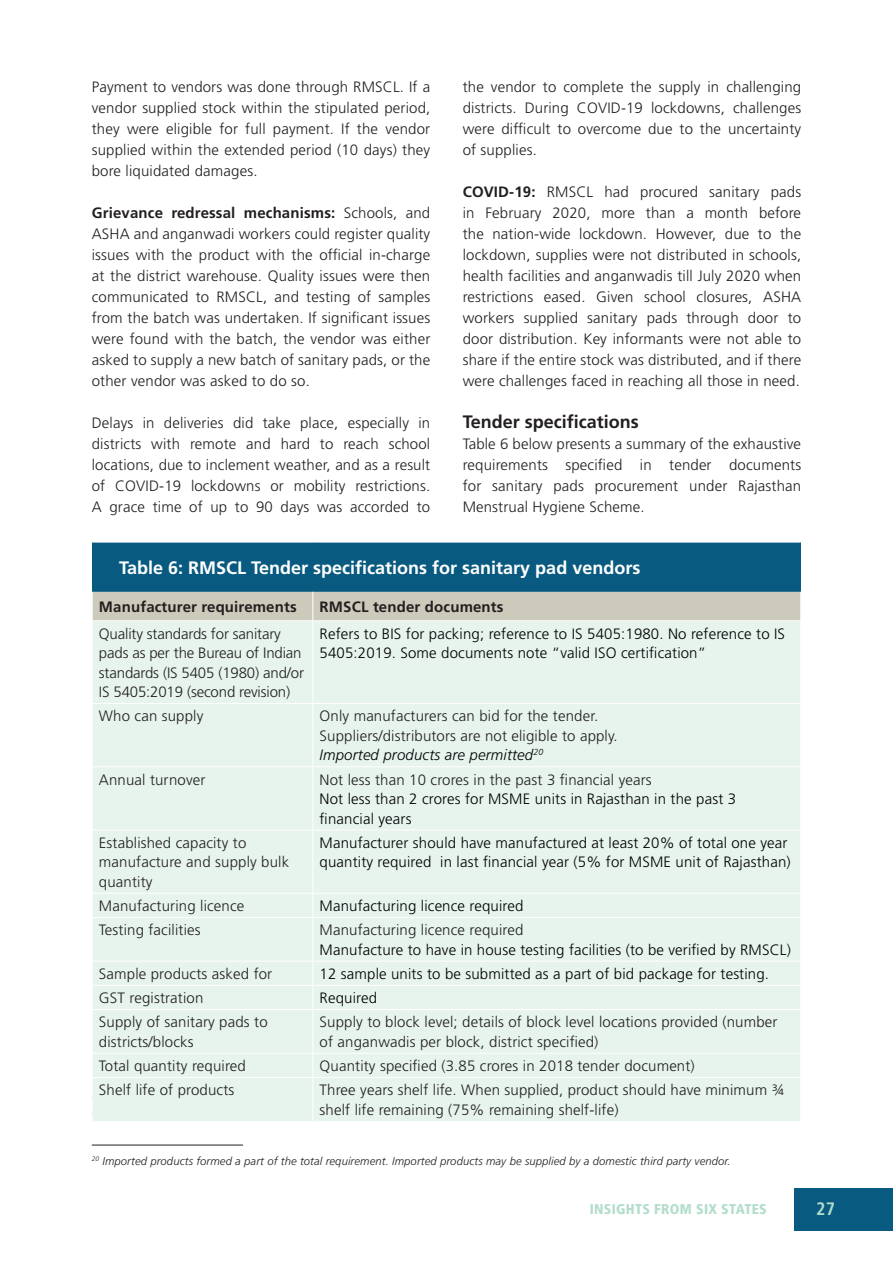
<style>
.page{position:relative;width:893px;height:1263px;background:#fff}
.page>*{position:absolute;margin:0;border:0;box-sizing:border-box;transform-origin:0 0}
.Table_Head{font:700 18px "Frutiger LT Std";color:#fff}
.SH_2{font:700 18px "Frutiger LT Std";color:#231f20}
.t1{font:700 condensed 18px "Frutiger LT Std";color:#b2ddca}
.body{font:300 15px/21px "Frutiger LT Std";letter-spacing:.01em;color:#231f20;text-align:justify}
.Table_text{font:300 15px/19.5px "Frutiger LT Std";letter-spacing:.01em;color:#231f20}
.Table_text-2{font:300 15px/19.5px "Frutiger LT Std";letter-spacing:.01em;color:#000}
.Table_text-3{font:300 15px/19.5px "Frutiger LT Std";letter-spacing:-.01em;color:#231f20}
.Table_text-4{font:700 15px "Frutiger LT Std";letter-spacing:.01em;color:#231f20}
.Table_text-5{font:italic 300 15px "Frutiger LT Std";letter-spacing:.01em;color:#000}
.t2{font:900 condensed 14.1px "Frutiger LT Std";letter-spacing:.02em;color:#b2ddca}
.Footnote{font:italic 300 11.25px "Frutiger LT Std";letter-spacing:.01em;color:#231f20}
.s1{font-weight:700}
</style>
<div class="page">
<div style="left:795px;top:1188px;width:98px;height:42px;background:#095a80"></div>
<hr style="left:92px;top:1145px;width:151px;height:1px;background:#231f20">
<div style="left:92px;top:542px;width:709px;height:50px;background:#095a80"></div>
<div style="left:93px;top:621px;width:707px;height:500px;background:#e6f4ed"></div>
<div style="left:92px;top:592px;width:709px;height:28px;background:#cccabb"></div>
<hr style="left:312px;top:621px;width:1px;height:82px;background:#fff">
<hr style="left:312px;top:704px;width:1px;height:62px;background:#fff">
<hr style="left:312px;top:767px;width:1px;height:63px;background:#fff">
<hr style="left:312px;top:830px;width:1px;height:63px;background:#fff">
<svg style="left:312px;top:894px;width:1px;height:23px"></svg>
<hr style="left:312px;top:918px;width:1px;height:43px;background:#fff">
<hr style="left:92px;top:542px;width:221px;height:1px;background:#fff">
<hr style="left:313px;top:542px;width:488px;height:1px;background:#fff">
<svg style="left:312px;top:962px;width:1px;height:47px"></svg>
<hr style="left:312px;top:1010px;width:1px;height:43px;background:#fff">
<svg style="left:312px;top:1054px;width:1px;height:23px"></svg>
<hr style="left:312px;top:1078px;width:1px;height:43px;background:#fff">
<hr style="left:92px;top:703px;width:221px;height:1px;background:#fff">
<hr style="left:313px;top:703px;width:488px;height:1px;background:#fff">
<hr style="left:92px;top:766px;width:221px;height:1px;background:#fff">
<hr style="left:313px;top:766px;width:488px;height:1px;background:#fff">
<hr style="left:92px;top:830px;width:221px;height:1px;background:#fff">
<hr style="left:313px;top:830px;width:488px;height:1px;background:#fff">
<hr style="left:92px;top:893px;width:221px;height:1px;background:#fff">
<hr style="left:313px;top:893px;width:488px;height:1px;background:#fff">
<hr style="left:92px;top:917px;width:221px;height:1px;background:#fff">
<hr style="left:313px;top:917px;width:488px;height:1px;background:#fff">
<hr style="left:92px;top:961px;width:221px;height:1px;background:#fff">
<hr style="left:313px;top:961px;width:488px;height:1px;background:#fff">
<hr style="left:92px;top:985px;width:221px;height:1px;background:#fff">
<hr style="left:313px;top:985px;width:488px;height:1px;background:#fff">
<hr style="left:92px;top:1009px;width:221px;height:1px;background:#fff">
<hr style="left:313px;top:1009px;width:488px;height:1px;background:#fff">
<hr style="left:92px;top:1053px;width:221px;height:1px;background:#fff">
<hr style="left:313px;top:1053px;width:488px;height:1px;background:#fff">
<hr style="left:92px;top:1077px;width:221px;height:1px;background:#fff">
<hr style="left:313px;top:1077px;width:488px;height:1px;background:#fff">
<p class="body" style="left:92px;top:77px;width:340px">Payment to vendors was done through RMSCL. If a vendor supplied stock within the stipulated period, they were eligible for full payment. If the vendor supplied within the extended period (10 days) they bore liquidated damages.</p>
<p class="body" style="left:92px;top:203px;width:340px"><span class="s1">Grievance redressal mechanisms:</span> Schools, and ASHA and anganwadi workers could register quality issues with the product with the official in-charge at the district warehouse. Quality issues were then communicated to RMSCL, and testing of samples from the batch was undertaken. If significant issues were found with the batch, the vendor was either asked to supply a new batch of sanitary pads, or the other vendor was asked to do so.</p>
<p class="body" style="left:92px;top:413px;width:340px">Delays in deliveries did take place, especially in districts with remote and hard to reach school locations, due to inclement weather, and as a result of COVID-19 lockdowns or mobility restrictions.<br>A grace time of up to 90 days was accorded to</p>
<p class="body" style="left:463px;top:77px;width:340px">the vendor to complete the supply in challenging districts. During COVID-19 lockdowns, challenges were difficult to overcome due to the uncertainty of supplies.</p>
<p class="body" style="left:463px;top:182px;width:340px"><span class="s1">COVID-19:</span> RMSCL had procured sanitary pads in February 2020, more than a month before the nation-wide lockdown. However, due to the lockdown, supplies were not distributed in schools, health facilities and anganwadis till July 2020 when restrictions eased. Given school closures, ASHA workers supplied sanitary pads through door to door distribution. Key informants were not able to share if the entire stock was distributed, and if there were challenges faced in reaching all those in need.</p>
<p class="SH_2" style="left:463px;top:411px;width:178px">Tender specifications</p>
<p class="body" style="left:463px;top:434px;width:340px">Table 6 below presents a summary of the exhaustive requirements specified in tender documents for sanitary pads procurement under Rajasthan Menstrual Hygiene Scheme.</p>
<p class="Table_Head" style="left:119px;top:557px;width:523px">Table 6: RMSCL Tender specifications for sanitary pad vendors</p>
<p class="Table_text-4" style="left:99px;top:598px;width:199px">Manufacturer requirements</p>
<p class="Table_text-4" style="left:320px;top:598px;width:185px">RMSCL tender documents</p>
<p class="Table_text-3" style="left:99px;top:624px;width:207px">Quality standards for sanitary pads as per the Bureau of Indian standards (IS 5405 (1980) and/or<br>IS 5405:2019 (second revision)</p>
<p class="Table_text-2" style="left:320px;top:624px;width:467px">Refers to BIS for packing; reference to IS 5405:1980. No reference to IS<br>5405:2019. Some documents note “valid ISO certification”</p>
<p class="Table_text" style="left:99px;top:707px;width:106px">Who can supply</p>
<p class="Table_text" style="left:320px;top:707px;width:280px">Only manufacturers can bid for the tender.</p>
<p class="Table_text" style="left:320px;top:726px;width:300px">Suppliers/distributors are not eligible to apply.</p>
<p class="Table_text-5" style="left:320px;top:746px;width:225px">Imported products are permitted<sup>20</sup></p>
<p class="Table_text" style="left:99px;top:770px;width:108px">Annual turnover</p>
<p class="Table_text" style="left:320px;top:770px;width:334px">Not less than 10 crores in the past 3 financial years</p>
<p class="Table_text-2" style="left:320px;top:789px;width:418px">Not less than 2 crores for MSME units in Rajasthan in the past 3 financial years</p>
<p class="Table_text" style="left:99px;top:833px;width:192px">Established capacity to manufacture and supply bulk quantity</p>
<p class="Table_text-2" style="left:320px;top:833px;width:473px">Manufacturer should have manufactured at least 20% of total one year quantity required in last financial year (5% for MSME unit of Rajasthan)</p>
<p class="Table_text" style="left:99px;top:896px;width:147px">Manufacturing licence</p>
<p class="Table_text-2" style="left:320px;top:896px;width:205px">Manufacturing licence required</p>
<p class="Table_text" style="left:99px;top:920px;width:103px">Testing facilities</p>
<p class="Table_text" style="left:320px;top:920px;width:205px">Manufacturing licence required</p>
<p class="Table_text-2" style="left:320px;top:940px;width:473px">Manufacture to have in house testing facilities (to be verified by RMSCL)</p>
<p class="Table_text" style="left:99px;top:964px;width:175px">Sample products asked for</p>
<p class="Table_text-2" style="left:320px;top:964px;width:451px">12 sample units to be submitted as a part of bid package for testing.</p>
<p class="Table_text" style="left:99px;top:988px;width:106px">GST registration</p>
<p class="Table_text-2" style="left:320px;top:988px;width:59px">Required</p>
<p class="Table_text" style="left:99px;top:1012px;width:170px">Supply of sanitary pads to districts/blocks</p>
<p class="Table_text" style="left:320px;top:1012px;width:459px">Supply to block level; details of block level locations provided (number of anganwadis per block, district specified)</p>
<p class="Table_text" style="left:99px;top:1056px;width:148px">Total quantity required</p>
<p class="Table_text" style="left:320px;top:1056px;width:377px">Quantity specified (3.85 crores in 2018 tender document)</p>
<p class="Table_text" style="left:99px;top:1080px;width:137px">Shelf life of products</p>
<p class="Table_text" style="left:320px;top:1080px;width:466px">Three years shelf life. When supplied, product should have minimum ¾ shelf life remaining (75% remaining shelf-life)</p>
<p class="Footnote" style="left:92px;top:1155px;width:640px"><sup>20</sup> Imported products formed a part of the total requirement. Imported products may be supplied by a domestic third party vendor.</p>
<p class="t2" style="left:590px;top:1200px;width:179px">INSIGHTS FROM SIX STATES</p>
<p class="t1" style="left:816px;top:1198px;width:21px">27</p>
</div>
